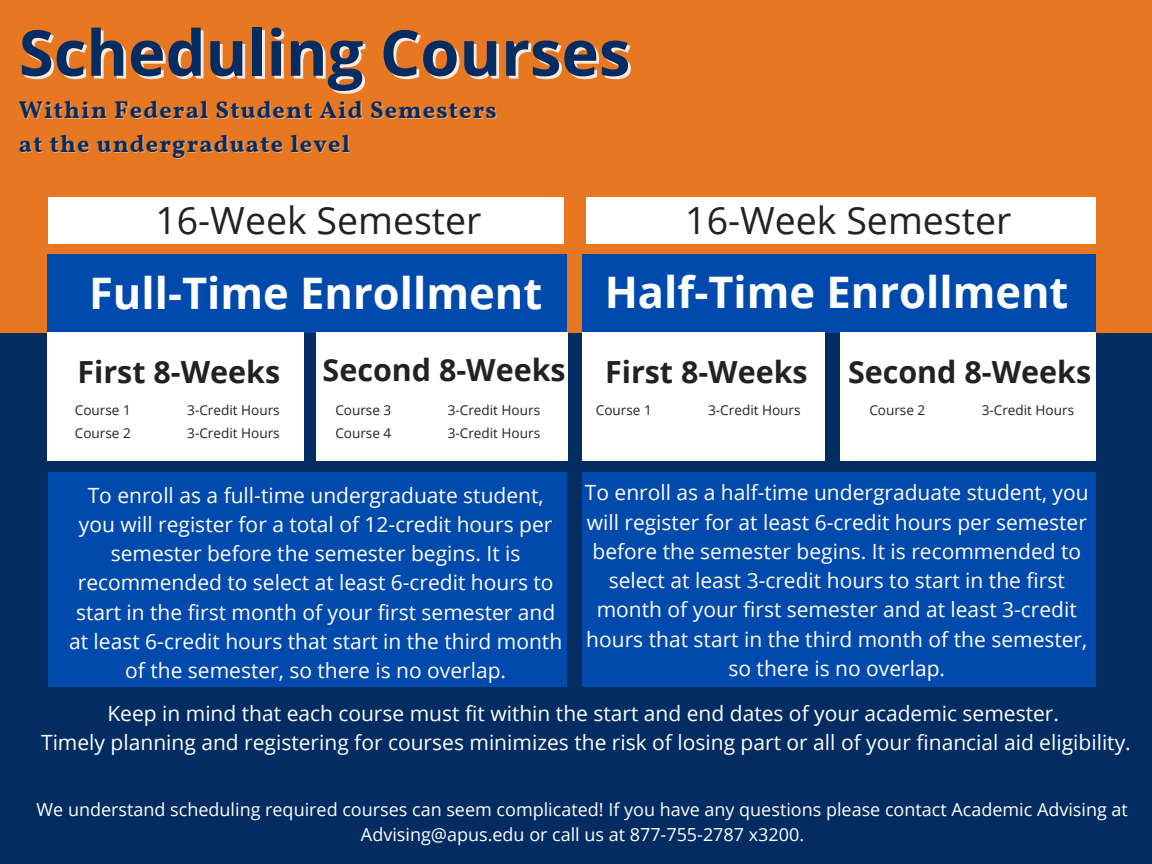
<style>
.page{position:relative;width:1152px;height:864px;background:#032c62}
.page>*{position:absolute;margin:0;border:0;box-sizing:border-box;transform-origin:0 0}
.t1{font:700 63.45px "Open Sans";color:#032c62}
.t2{font:700 43.5px "Open Sans";color:#fff}
.t3{font:37.5px "Open Sans";color:#222}
.t4{font:700 30.45px "Open Sans";color:#222}
.t5{font:700 24.15px "Vollkorn";letter-spacing:.05em;color:#032c62}
.t6{font:21px/29.2px "Open Sans";color:#fff;text-align:center}
.t7{font:18px/24.8px "Open Sans";color:#fff;text-align:center}
.t8{font:13.65px "Open Sans";color:#222}
</style>
<div class="page">
<div style="left:0;top:0;width:1152px;height:333px;background:#e87722"></div>
<div style="left:48px;top:254px;width:519px;height:79px;background:#004aad"></div>
<div style="left:582px;top:254px;width:514px;height:79px;background:#004aad"></div>
<div style="left:48px;top:332px;width:256px;height:128px;background:#fff"></div>
<div style="left:582px;top:332px;width:243px;height:128px;background:#fff"></div>
<div style="left:841px;top:332px;width:255px;height:128px;background:#fff"></div>
<div style="left:316px;top:332px;width:252px;height:128px;background:#fff"></div>
<div style="left:48px;top:472px;width:519px;height:215px;background:#004aad"></div>
<div style="left:582px;top:472px;width:514px;height:215px;background:#004aad"></div>
<div style="left:48px;top:197px;width:515px;height:47px;background:#fff"></div>
<div style="left:586px;top:197px;width:510px;height:47px;background:#fff"></div>
<p class="t1" style="left:19px;top:8px;width:613px">Scheduling Courses</p>
<p class="t5" style="left:19px;top:95px;width:479px">Within Federal Student Aid Semesters</p>
<p class="t5" style="left:19px;top:129px;width:333px">at the undergraduate level</p>
<p class="t3" style="left:155px;top:194px;width:328px">16-Week Semester</p>
<p class="t3" style="left:685px;top:194px;width:328px">16-Week Semester</p>
<p class="t2" style="left:89px;top:263px;width:455px">Full-Time Enrollment</p>
<p class="t2" style="left:605px;top:261px;width:465px">Half-Time Enrollment</p>
<p class="t4" style="left:77px;top:350px;width:204px">First 8-Weeks</p>
<p class="t8" style="left:75px;top:400px;width:57px">Course 1</p>
<p class="t8" style="left:187px;top:400px;width:94px">3-Credit Hours</p>
<p class="t8" style="left:75px;top:424px;width:57px">Course 2</p>
<p class="t8" style="left:187px;top:424px;width:94px">3-Credit Hours</p>
<p class="t4" style="left:323px;top:348px;width:245px">Second 8-Weeks</p>
<p class="t8" style="left:335px;top:400px;width:57px">Course 3</p>
<p class="t8" style="left:448px;top:400px;width:94px">3-Credit Hours</p>
<p class="t8" style="left:335px;top:424px;width:57px">Course 4</p>
<p class="t8" style="left:448px;top:424px;width:94px">3-Credit Hours</p>
<p class="t4" style="left:605px;top:350px;width:204px">First 8-Weeks</p>
<p class="t8" style="left:596px;top:400px;width:57px">Course 1</p>
<p class="t8" style="left:708px;top:400px;width:94px">3-Credit Hours</p>
<p class="t4" style="left:848px;top:350px;width:245px">Second 8-Weeks</p>
<p class="t8" style="left:869px;top:400px;width:57px">Course 2</p>
<p class="t8" style="left:982px;top:400px;width:94px">3-Credit Hours</p>
<p class="t6" style="left:69px;top:480px;width:495px">To enroll as a full-time undergraduate student, you will register for a total of 12-credit hours per semester before the semester begins. It is recommended to select at least 6-credit hours to start in the first month of your first semester and at least 6-credit hours that start in the third month of the semester, so there is no overlap.</p>
<p class="t6" style="left:585px;top:478px;width:505px">To enroll as a half-time undergraduate student, you will register for at least 6-credit hours per semester before the semester begins. It is recommended to select at least 3-credit hours to start in the first month of your first semester and at least 3-credit hours that start in the third month of the semester, so there is no overlap.</p>
<p class="t6" style="left:107px;top:698px;width:953px">Keep in mind that each course must fit within the start and end dates of your academic semester.</p>
<p class="t6" style="left:41px;top:727px;width:1091px">Timely planning and registering for courses minimizes the risk of losing part or all of your financial aid eligibility.</p>
<p class="t7" style="left:37px;top:797px;width:1093px">We understand scheduling required courses can seem complicated! If you have any questions please contact Academic Advising at<br>Advising@apus.edu or call us at 877-755-2787 x3200.</p>
</div>
